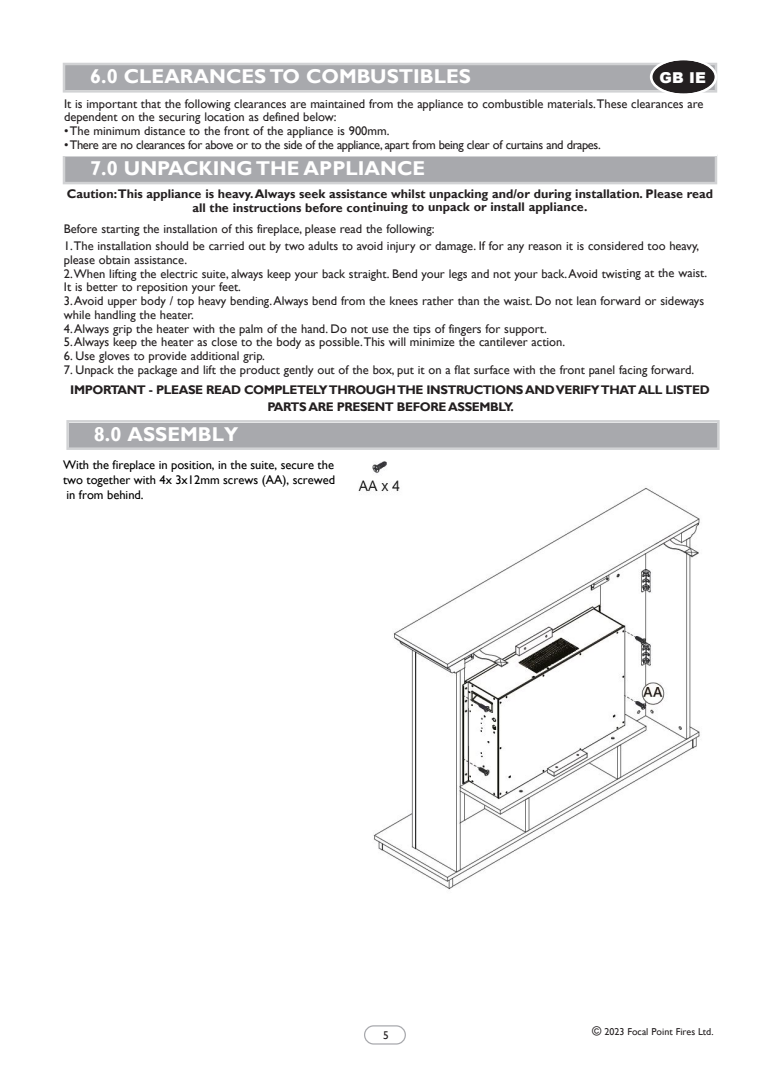
<style>
.page{position:relative;width:780px;height:1088px;background:#fff}
.page>*{position:absolute;margin:0;border:0;box-sizing:border-box;transform-origin:0 0}
.t1{font:700 20px "Gill Sans";color:#fff}
.t2{font:900 15px "Arial";color:#fff}
.t3{font:12.5px/13.8px "Gill Sans";color:#231f20}
.t4{font:700 12.5px/13.8px "Gill Sans";color:#231f20;text-align:center}
.t5{font:700 12.5px/16.6px "Gill Sans";letter-spacing:-.035em;color:#231f20;text-align:center}
.t6{font:12.5px/15px "Gill Sans";color:#000;text-align:justify}
.t7{font:12.5px "Gill Sans";letter-spacing:-.03em;color:#231f20}
.t8{font:11.25px "Gill Sans";color:#231f20}
.t9{font:10px "Gill Sans";color:#231f20}
.s1{font-size:12.5px}
</style>
<div class="page">
<div style="left:65px;top:65px;width:649px;height:25px;background:#a8a9ad"></div>
<div style="left:63px;top:63px;width:654px;height:30px;border:2px solid #d1d2d4"></div>
<svg style="left:364px;top:1025px;width:42px;height:19px"></svg>
<svg style="left:649px;top:60px;width:68px;height:34px"></svg>
<div style="left:65px;top:157px;width:649px;height:25px;background:#a8a9ad"></div>
<div style="left:63px;top:154px;width:654px;height:30px;border:2px solid #d1d2d4"></div>
<div style="left:63px;top:98px;width:654px;height:58px;background:#fff"></div>
<div style="left:69px;top:422px;width:648px;height:25px;background:#a8a9ad"></div>
<div style="left:66px;top:420px;width:653px;height:30px;border:2px solid #d1d2d4"></div>
<img style="left:358px;top:461px;width:342px;height:429px">
<h1 class="t1" style="left:90px;top:64px;width:382px">6.0 CLEARANCES TO COMBUSTIBLES</h1>
<p class="t2" style="left:659px;top:66px;width:48px">GB IE</p>
<p class="t3" style="left:64px;top:97px;width:641px">It is important that the following clearances are maintained from the appliance to combustible materials. These clearances are dependent on the securing location as defined below:</p>
<p class="t3" style="left:64px;top:124px;width:327px">• The minimum distance to the front of the appliance is 900mm.</p>
<p class="t7" style="left:64px;top:137px;width:538px">• There are no clearances for above or to the side of the appliance, apart from being clear of curtains and drapes.</p>
<h1 class="t1" style="left:90px;top:156px;width:336px">7.0 UNPACKING THE APPLIANCE</h1>
<p class="t4" style="left:67px;top:187px;width:647px">Caution:This appliance is heavy. Always seek assistance whilst unpacking and/or during installation. Please read all the instructions before continuing to unpack or install appliance.</p>
<p class="t3" style="left:64px;top:222px;width:372px">Before starting the installation of this fireplace, please read the following:</p>
<p class="t3" style="left:64px;top:239px;width:636px">1. The installation should be carried out by two adults to avoid injury or damage. If for any reason it is considered too heavy, please obtain assistance.</p>
<p class="t3" style="left:64px;top:267px;width:644px">2. When lifting the electric suite, always keep your back straight. Bend your legs and not your back. Avoid twisting at the waist.<br>It is better to reposition your feet.</p>
<p class="t3" style="left:64px;top:294px;width:641px">3. Avoid upper body / top heavy bending. Always bend from the knees rather than the waist. Do not lean forward or sideways while handling the heater.</p>
<p class="t3" style="left:64px;top:322px;width:484px">4. Always grip the heater with the palm of the hand. Do not use the tips of fingers for support.</p>
<p class="t3" style="left:64px;top:335px;width:502px">5. Always keep the heater as close to the body as possible. This will minimize the cantilever action.</p>
<p class="t3" style="left:64px;top:349px;width:202px">6. Use gloves to provide additional grip.</p>
<p class="t3" style="left:64px;top:363px;width:631px">7. Unpack the package and lift the product gently out of the box, put it on a flat surface with the front panel facing forward.</p>
<p class="t5" style="left:70px;top:382px;width:641px">IMPORTANT - PLEASE READ COMPLETELY THROUGH THE INSTRUCTIONS AND VERIFY THAT ALL LISTED<br>PARTS ARE PRESENT BEFORE ASSEMBLY.</p>
<h1 class="t1" style="left:94px;top:422px;width:146px">8.0 ASSEMBLY</h1>
<p class="t6" style="left:63px;top:458px;width:274px">With the fireplace in position, in the suite, secure the two together with 4x 3x12mm screws (AA), screwed in from behind.</p>
<p class="t8" style="left:383px;top:1028px;width:7px">5</p>
<p class="t9" style="left:592px;top:1026px;width:123px"><span class="s1">©</span> 2023 Focal Point Fires Ltd.</p>
</div>
